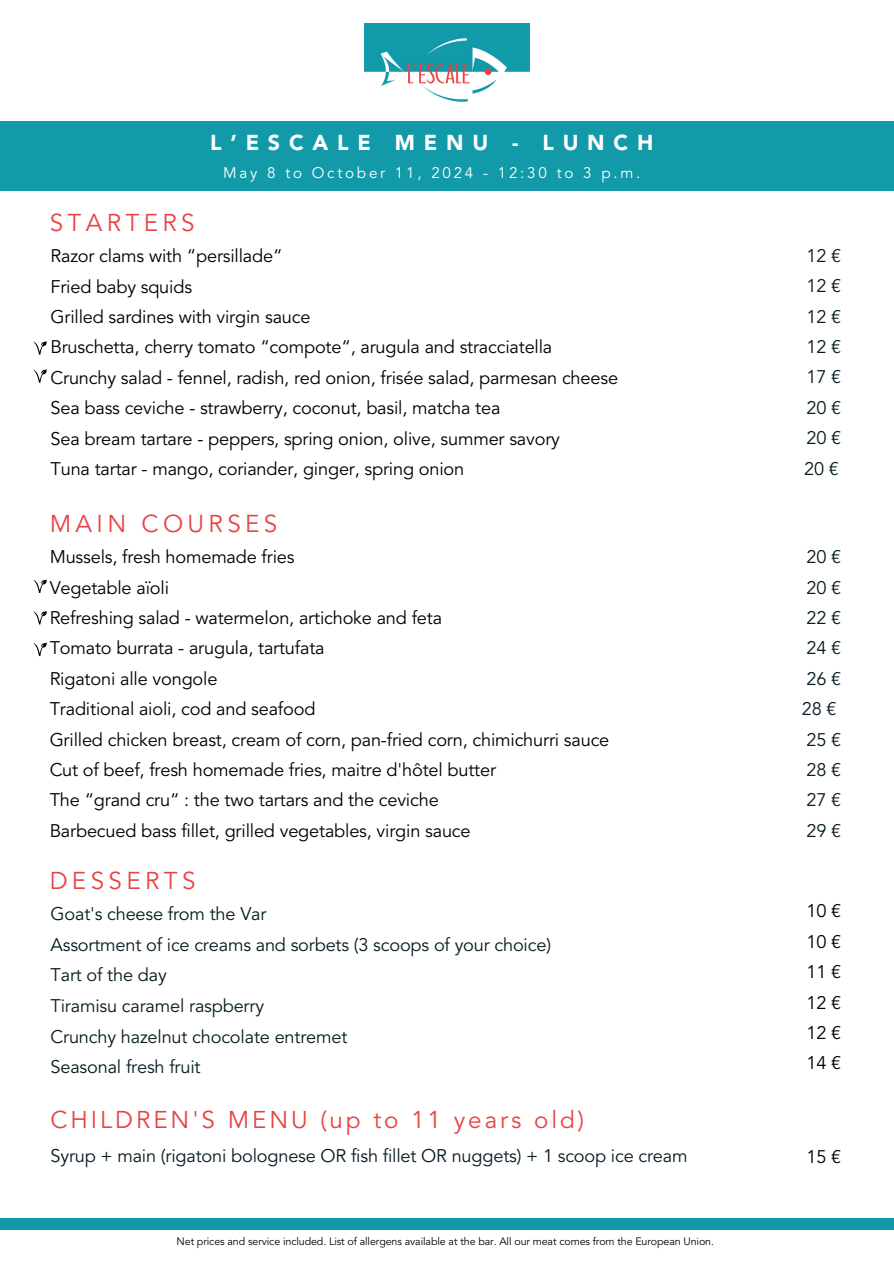
<style>
.page{position:relative;width:894px;height:1264px;background:#fff}
.page>*{position:absolute;margin:0;border:0;box-sizing:border-box;transform-origin:0 0}
.t1{font:24.15px "Avenir LT Pro";letter-spacing:.12em;color:#e84344}
.t2{font:24.15px "Avenir LT Pro";letter-spacing:.18em;color:#e84344}
.t3{font:900 21.45px "Avenir LT Pro";letter-spacing:.41em;color:#fff}
.t4{font:18.15px/30.3px "Avenir LT Pro";letter-spacing:-.01em;color:#000}
.t5{font:18.15px/30.5px "Avenir LT Pro";letter-spacing:-.01em;color:#061c22}
.t6{font:15.15px "Avenir LT Pro";letter-spacing:.18em;color:#fff}
.t7{font:10.65px "Avenir LT Pro";letter-spacing:-.01em;color:#000}
</style>
<div class="page">
<div style="left:0;top:121px;width:893px;height:69px;background:#129aa9"></div>
<div style="left:0;top:1218px;width:893px;height:11px;background:#129aa9"></div>
<img style="left:364px;top:24px;width:165px;height:78px">
<svg style="left:33px;top:341px;width:14px;height:14px"></svg>
<svg style="left:33px;top:579px;width:14px;height:14px"></svg>
<svg style="left:33px;top:611px;width:14px;height:13px"></svg>
<svg style="left:33px;top:642px;width:14px;height:14px"></svg>
<svg style="left:33px;top:369px;width:14px;height:14px"></svg>
<h2 class="t3" style="left:210px;top:133px;width:444px">L’ESCALE MENU - LUNCH</h2>
<p class="t6" style="left:223px;top:166px;width:418px">May 8 to October 11, 2024 - 12:30 to 3 p.m.</p>
<h5 class="t2" style="left:50px;top:212px;width:146px">STARTERS</h5>
<h1 class="t4" style="left:50px;top:242px;width:569px">Razor clams with “persillade“<br>Fried baby squids<br>Grilled sardines with virgin sauce<br>Bruschetta, cherry tomato “compote“, arugula and stracciatella Crunchy salad - fennel, radish, red onion, frisée salad, parmesan cheese Sea bass ceviche - strawberry, coconut, basil, matcha tea<br>Sea bream tartare - peppers, spring onion, olive, summer savory<br>Tuna tartar - mango, coriander, ginger, spring onion</h1>
<p class="t5" style="left:803px;top:242px;width:39px;text-align:justify">12 € 12 € 12 € 12 € 17 € 20 € 20 € 20 €</p>
<h3 class="t2" style="left:50px;top:513px;width:229px">MAIN COURSES</h3>
<h1 class="t4" style="left:50px;top:543px;width:561px">Mussels, fresh homemade fries<br>Vegetable aïoli<br>Refreshing salad - watermelon, artichoke and feta<br>Tomato burrata - arugula, tartufata<br>Rigatoni alle vongole<br>Traditional aioli, cod and seafood<br>Grilled chicken breast, cream of corn, pan-fried corn, chimichurri sauce Cut of beef, fresh homemade fries, maitre d'hôtel butter<br>The “grand cru“ : the two tartars and the ceviche<br>Barbecued bass fillet, grilled vegetables, virgin sauce</h1>
<p class="t5" style="left:801px;top:543px;width:41px">20 €<br>20 €<br>22 €<br>24 €<br>26 €<br>28 €<br>25 €<br>28 €<br>27 €<br>29 €</p>
<p class="t2" style="left:50px;top:870px;width:147px">DESSERTS</p>
<p class="t5" style="left:50px;top:900px;width:502px">Goat's cheese from the Var<br>Assortment of ice creams and sorbets (3 scoops of your choice)<br>Tart of the day<br>Tiramisu caramel raspberry<br>Crunchy hazelnut chocolate entremet<br>Seasonal fresh fruit</p>
<h4 class="t1" style="left:50px;top:1110px;width:535px">CHILDREN'S MENU (up to 11 years old)</h4>
<h4 class="t5" style="left:50px;top:1141px;width:638px">Syrup + main (rigatoni bolognese OR fish fillet OR nuggets) + 1 scoop ice cream</h4>
<h3 class="t4" style="left:806px;top:897px;width:36px;text-align:justify">10 € 10 € 11 € 12 € 12 € 14 €</h3>
<h1 class="t4" style="left:806px;top:1142px;width:36px">15 €</h1>
<h4 class="t7" style="left:176px;top:1237px;width:539px">Net prices and service included. List of allergens available at the bar. All our meat comes from the European Union.</h4>
</div>
